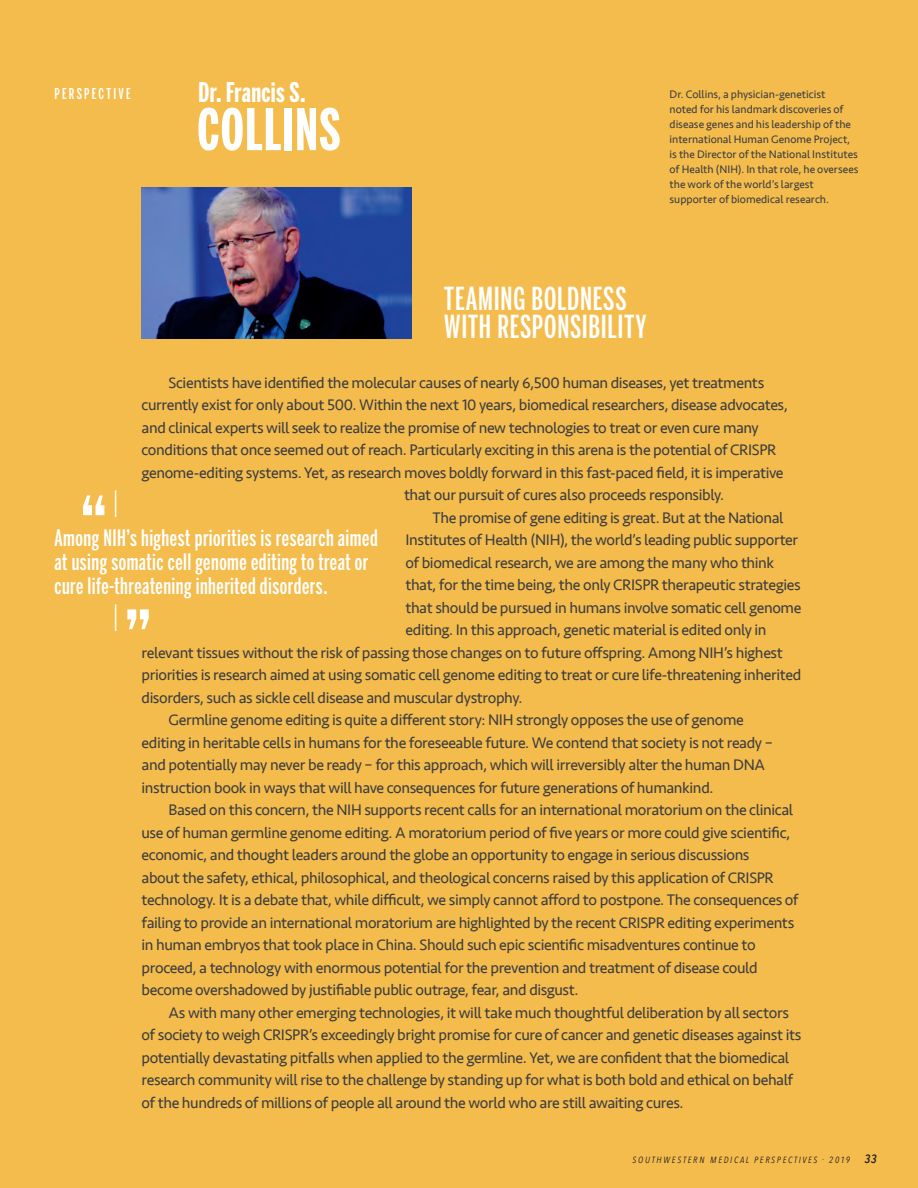
<style>
.page{position:relative;width:918px;height:1188px;background:#f4bc4d}
.page>*{position:absolute;margin:0;border:0;box-sizing:border-box;transform-origin:0 0}
.t1{font:500 82.5px "Benton Sans Extra Comp";color:#fff}
.t2{font:700 57px "Benton Sans Extra Comp";letter-spacing:.025em;color:#fff}
.t3{font:300 36px "Benton Sans";color:#fff;scale:.75 1}
.t4{font:500 31.5px/28.5px "Benton Sans Extra Comp";letter-spacing:.025em;color:#fff}
.t5{font:700 27px "Benton Sans Extra Comp";letter-spacing:.015em;color:#fff}
.t6{font:500 22.5px "Benton Sans Extra Comp";letter-spacing:.02em;color:#fff}
.t7{font:15.75px/22.5px "Seravek";letter-spacing:-.025em;color:#3e3e3f}
.t8{font:500 14.85px "Benton Sans Extra Comp";letter-spacing:.155em;color:#fff}
.t9{font:11.25px/15px "Seravek";color:#3e3e3f}
.t10{font:italic 9px "Avenir Next Condensed";letter-spacing:.19em;color:#231f20}
.s1{font-family:"Benton Sans Extra Comp";font-weight:500;font-size:22.5px;color:#fff}
.s2{font-weight:600;font-size:12px}
</style>
<div class="page">
<img style="left:142px;top:187px;width:269px;height:152px">
<p class="t8" style="left:54px;top:85px;width:78px">PERSPECTIVE</p>
<p class="t5" style="left:199px;top:77px;width:108px">Dr. Francis S.</p>
<p class="t9" style="left:670px;top:87px;width:157px">Dr. Collins, a physician-geneticist</p>
<p class="t9" style="left:670px;top:102px;width:183px">noted for his landmark discoveries of disease genes and his leadership of the</p>
<h1 class="t2" style="left:197px;top:97px;width:145px">COLLINS</h1>
<p class="t9" style="left:670px;top:132px;width:182px">international Human Genome Project,</p>
<p class="t9" style="left:670px;top:147px;width:190px">is the Director of the National Institutes</p>
<p class="t9" style="left:670px;top:162px;width:190px">of Health (NIH). In that role, he oversees</p>
<p class="t9" style="left:670px;top:177px;width:161px">the work of the world’s largest supporter of biomedical research.</p>
<h1 class="t4" style="left:444px;top:284px;width:203px">TEAMING BOLDNESS<br>WITH RESPONSIBILITY</h1>
<p class="t7" style="left:168px;top:371px;width:597px">Scientists have identified the molecular causes of nearly 6,500 human diseases, yet treatments</p>
<p class="t7" style="left:142px;top:394px;width:648px">currently exist for only about 500. Within the next 10 years, biomedical researchers, disease advocates, and clinical experts will seek to realize the promise of new technologies to treat or even cure many conditions that once seemed out of reach. Particularly exciting in this arena is the potential of CRISPR</p>
<p class="t7" style="left:142px;top:461px;width:644px">genome-editing systems. Yet, as research moves boldly forward in this fast-paced field, it is imperative</p>
<p class="t7" style="left:404px;top:484px;width:322px">that our pursuit of cures also proceeds responsibly.</p>
<p class="t7" style="left:432px;top:506px;width:353px">The promise of gene editing is great. But at the National</p>
<p class="t7" style="left:54px;top:529px;width:745px"><span class="s1">Among NIH’s highest priorities is research aimed</span> Institutes of Health (NIH), the world’s leading public supporter</p>
<p class="t1" style="left:80px;top:479px;width:29px">“</p>
<p class="t3" style="left:112px;top:483px;width:11px">I</p>
<p class="t6" style="left:54px;top:549px;width:315px">at using somatic cell genome editing to treat or</p>
<p class="t7" style="left:406px;top:551px;width:370px">of biomedical research, we are among the many who think</p>
<p class="t6" style="left:54px;top:573px;width:275px">cure life-threatening inherited disorders.</p>
<p class="t7" style="left:406px;top:574px;width:397px">that, for the time being, the only CRISPR therapeutic strategies that should be pursued in humans involve somatic cell genome</p>
<p class="t3" style="left:112px;top:597px;width:11px">I</p>
<p class="t1" style="left:124px;top:593px;width:29px">”</p>
<p class="t7" style="left:142px;top:641px;width:643px">relevant tissues without the risk of passing those changes on to future offspring. Among NIH’s highest</p>
<p class="t7" style="left:142px;top:664px;width:661px">priorities is research aimed at using somatic cell genome editing to treat or cure life-threatening inherited</p>
<p class="t7" style="left:142px;top:686px;width:383px">disorders, such as sickle cell disease and muscular dystrophy.</p>
<p class="t7" style="left:168px;top:709px;width:577px">Germline genome editing is quite a different story: NIH strongly opposes the use of genome</p>
<p class="t7" style="left:142px;top:731px;width:633px">editing in heritable cells in humans for the foreseeable future. We contend that society is not ready –</p>
<p class="t7" style="left:142px;top:754px;width:625px">and potentially may never be ready – for this approach, which will irreversibly alter the human DNA</p>
<p class="t7" style="left:142px;top:776px;width:574px">instruction book in ways that will have consequences for future generations of humankind.</p>
<p class="t7" style="left:168px;top:799px;width:626px">Based on this concern, the NIH supports recent calls for an international moratorium on the clinical</p>
<p class="t7" style="left:142px;top:821px;width:650px">use of human germline genome editing. A moratorium period of five years or more could give scientific,</p>
<p class="t7" style="left:142px;top:844px;width:609px">economic, and thought leaders around the globe an opportunity to engage in serious discussions</p>
<p class="t7" style="left:142px;top:866px;width:634px">about the safety, ethical, philosophical, and theological concerns raised by this application of CRISPR</p>
<p class="t7" style="left:142px;top:889px;width:659px">technology. It is a debate that, while difficult, we simply cannot afford to postpone. The consequences of</p>
<p class="t7" style="left:142px;top:911px;width:654px">failing to provide an international moratorium are highlighted by the recent CRISPR editing experiments</p>
<p class="t7" style="left:142px;top:934px;width:616px">in human embryos that took place in China. Should such epic scientific misadventures continue to</p>
<p class="t7" style="left:142px;top:956px;width:618px">proceed, a technology with enormous potential for the prevention and treatment of disease could</p>
<p class="t7" style="left:142px;top:979px;width:439px">become overshadowed by justifiable public outrage, fear, and disgust.</p>
<p class="t7" style="left:168px;top:1001px;width:622px">As with many other emerging technologies, it will take much thoughtful deliberation by all sectors</p>
<p class="t7" style="left:142px;top:1024px;width:662px">of society to weigh CRISPR’s exceedingly bright promise for cure of cancer and genetic diseases against its</p>
<p class="t7" style="left:142px;top:1046px;width:649px">potentially devastating pitfalls when applied to the germline. Yet, we are confident that the biomedical</p>
<p class="t7" style="left:142px;top:1069px;width:653px">research community will rise to the challenge by standing up for what is both bold and ethical on behalf</p>
<p class="t7" style="left:142px;top:1091px;width:544px">of the hundreds of millions of people all around the world who are still awaiting cures.</p>
<p class="t7" style="left:406px;top:619px;width:363px">editing. In this approach, genetic material is edited only in</p>
<p class="t10" style="left:633px;top:1154px;width:246px">SOUTHWESTERN MEDICAL PERSPECTIVES . 2019 <span class="s2">33</span></p>
</div>
